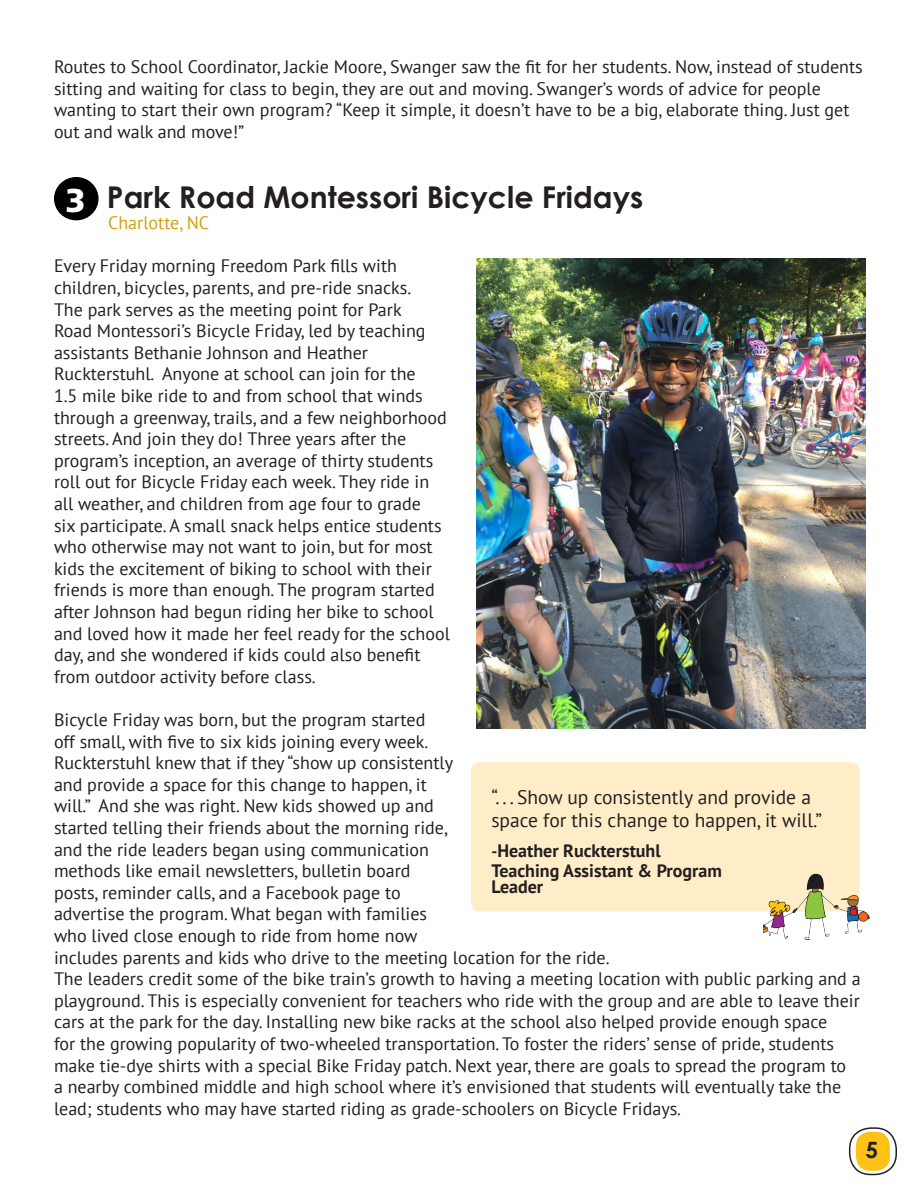
<style>
.page{position:relative;width:918px;height:1188px;background:#fff}
.page>*{position:absolute;margin:0;border:0;box-sizing:border-box;transform-origin:0 0}
.t1{font:900 33px "Frutiger";color:#fff}
.t2{font:700 30px "Century Gothic";color:#231f20}
.t3{font:700 22.5px "Century Gothic";color:#231f20}
.t4{font:19.5px/23.4px "PT Sans";color:#231f20}
.t5{font:18px/21.6px "PT Sans";color:#231f20}
.t6{font:700 18px/15.6px "PT Sans";color:#231f20}
.t7{font:18px "PT Sans";color:#d0a10f}
.s1{font-size:16.5px}
</style>
<div class="page">
<div style="left:854px;top:1130px;width:38px;height:43px;background:#fdc215;border-radius:17px"></div>
<div style="left:851px;top:1127px;width:43px;height:48px;border:4px solid #fff;border-radius:17px"></div>
<div style="left:849px;top:1127px;width:48px;height:48px;border:2px solid #231f20;border-radius:21px"></div>
<div style="left:54px;top:177px;width:45px;height:43px;background:#000;border-radius:50%"></div>
<img style="left:477px;top:259px;width:389px;height:470px">
<div style="left:471px;top:762px;width:389px;height:150px;background:#feedc6;border-radius:9px"></div>
<img style="left:763px;top:872px;width:107px;height:68px">
<p class="t5" style="left:54px;top:56px;width:810px">Routes to School Coordinator, Jackie Moore, Swanger saw the fit for her students. Now, instead of students sitting and waiting for class to begin, they are out and moving. Swanger’s words of advice for people wanting to start their own program? “Keep it simple, it doesn’t have to be a big, elaborate thing. Just get out and walk and move!”</p>
<p class="t2" style="left:107px;top:174px;width:538px">Park Road Montessori Bicycle Fridays</p>
<p class="t7" style="left:108px;top:211px;width:103px">Charlotte, NC</p>
<p class="t5" style="left:54px;top:255px;width:398px">Every Friday morning Freedom Park fills with children, bicycles, parents, and pre-ride snacks.<br>The park serves as the meeting point for Park<br>Road Montessori’s Bicycle Friday, led by teaching assistants Bethanie Johnson and Heather Ruckterstuhl. Anyone at school can join for the<br>1.5 mile bike ride to and from school that winds through a greenway, trails, and a few neighborhood streets. And join they do! Three years after the program’s inception, an average of thirty students roll out for Bicycle Friday each week. They ride in all weather, and children from age four to grade<br>six participate. A small snack helps entice students who otherwise may not want to join, but for most kids the excitement of biking to school with their friends is more than enough. The program started after Johnson had begun riding her bike to school and loved how it made her feel ready for the school day, and she wondered if kids could also benefit from outdoor activity before class.</p>
<p class="t5" style="left:54px;top:709px;width:557px">Bicycle Friday was born, but the program started<br>off small, with five to six kids joining every week.<br>Ruckterstuhl knew that if they “show up consistently<br>and provide a space for this change to happen, it<br>will.” And she was right. New kids showed up and<br>started telling their friends about the morning ride,<br>and the ride leaders began using communication<br>methods like email newsletters, bulletin board<br>posts, reminder calls, and a Facebook page to<br>advertise the program. What began with families<br>who lived close enough to ride from home now<br>includes parents and kids who drive to the meeting location for the ride.</p>
<p class="t5" style="left:54px;top:968px;width:808px">The leaders credit some of the bike train’s growth to having a meeting location with public parking and a playground. This is especially convenient for teachers who ride with the group and are able to leave their cars at the park for the day. Installing new bike racks at the school also helped provide enough space<br>for the growing popularity of two-wheeled transportation. To foster the riders’ sense of pride, students make tie-dye shirts with a special Bike Friday patch. Next year, there are goals to spread the program to<br>a nearby combined middle and high school where it’s envisioned that students will eventually take the lead; students who may have started riding as grade-schoolers on Bicycle Fridays.</p>
<p class="t1" style="left:66px;top:180px;width:22px">3</p>
<p class="t4" style="left:491px;top:785px;width:332px">“. . . Show up consistently and provide a space for this change to happen, it will.”</p>
<p class="t6" style="left:491px;top:843px;width:171px"><span class="s1">-</span>Heather Ruckterstuhl</p>
<p class="t6" style="left:491px;top:863px;width:232px">Teaching Assistant &amp; Program<br>Leader</p>
<p class="t3" style="left:866px;top:1132px;width:14px">5</p>
</div>
